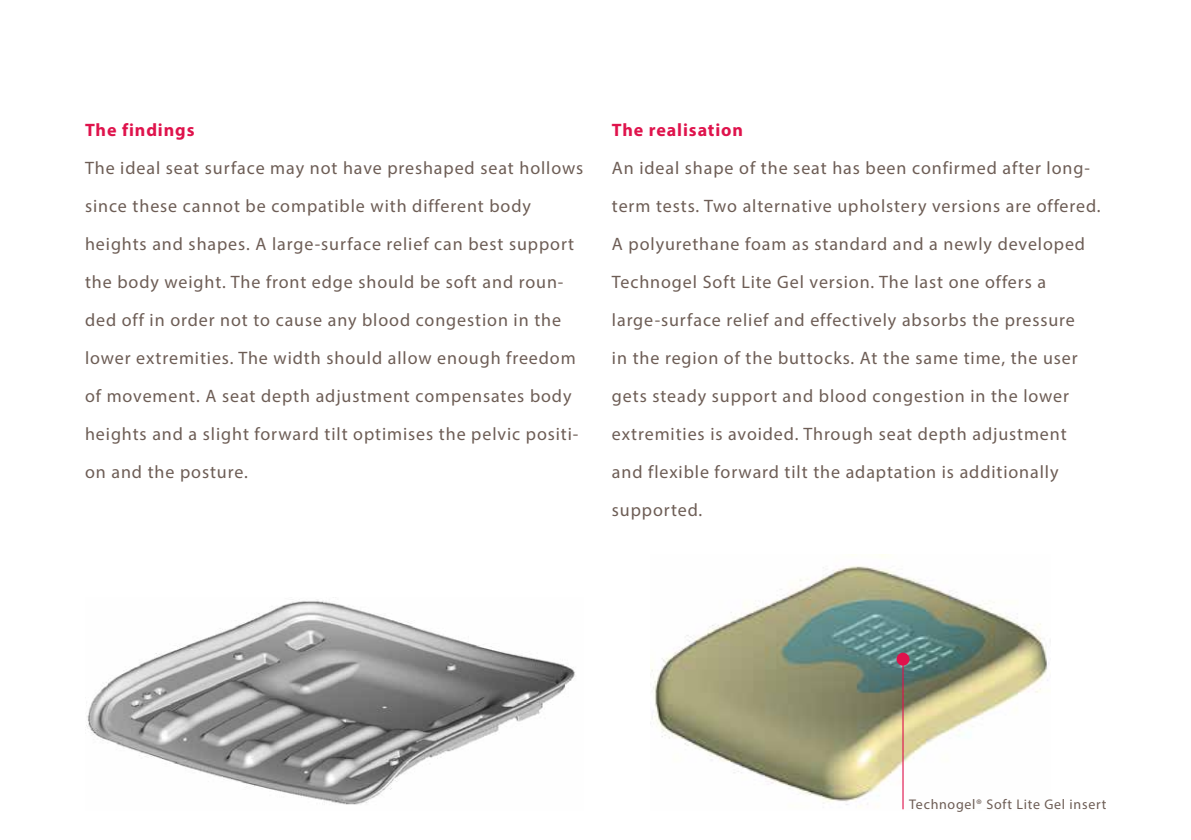
<style>
.page{position:relative;width:1191px;height:840px;background:#fff}
.page>*{position:absolute;margin:0;border:0;box-sizing:border-box;transform-origin:0 0}
.t1{font:18px/38px "Myriad Pro";letter-spacing:.05em;color:#6d5d55}
.t2{font:700 18px "Myriad Pro";letter-spacing:.05em;color:#df134c}
.t3{font:14px "Myriad Pro";letter-spacing:.05em;color:#6d5d55}
</style>
<div class="page">
<img style="left:86px;top:599px;width:489px;height:206px">
<img style="left:650px;top:554px;width:399px;height:256px">
<hr style="left:902px;top:657px;width:1px;height:151px;background:#df134c">
<div style="left:896px;top:652px;width:13px;height:13px;background:#df134c;border-radius:50%"></div>
<p class="t2" style="left:85px;top:118px;width:111px">The findings</p>
<p class="t1" style="left:85px;top:148px;width:500px">The ideal seat surface may not have preshaped seat hollows since these cannot be compatible with different body heights and shapes. A large-surface relief can best support the body weight. The front edge should be soft and roun&shy;ded off in order not to cause any blood congestion in the lower extremities. The width should allow enough freedom of movement. A seat depth adjustment compensates body heights and a slight forward tilt optimises the pelvic positi&shy;on and the posture.</p>
<p class="t2" style="left:612px;top:118px;width:133px">The realisation</p>
<p class="t1" style="left:612px;top:148px;width:490px">An ideal shape of the seat has been confirmed after long&shy;term tests. Two alternative upholstery versions are offered.<br>A polyurethane foam as standard and a newly developed Technogel Soft Lite Gel version. The last one offers a large-surface relief and effectively absorbs the pressure<br>in the region of the buttocks. At the same time, the user gets steady support and blood congestion in the lower extremities is avoided. Through seat depth adjustment and flexible forward tilt the adaptation is additionally supported.</p>
<p class="t3" style="left:909px;top:795px;width:198px">Technogel® Soft Lite Gel insert</p>
</div>
